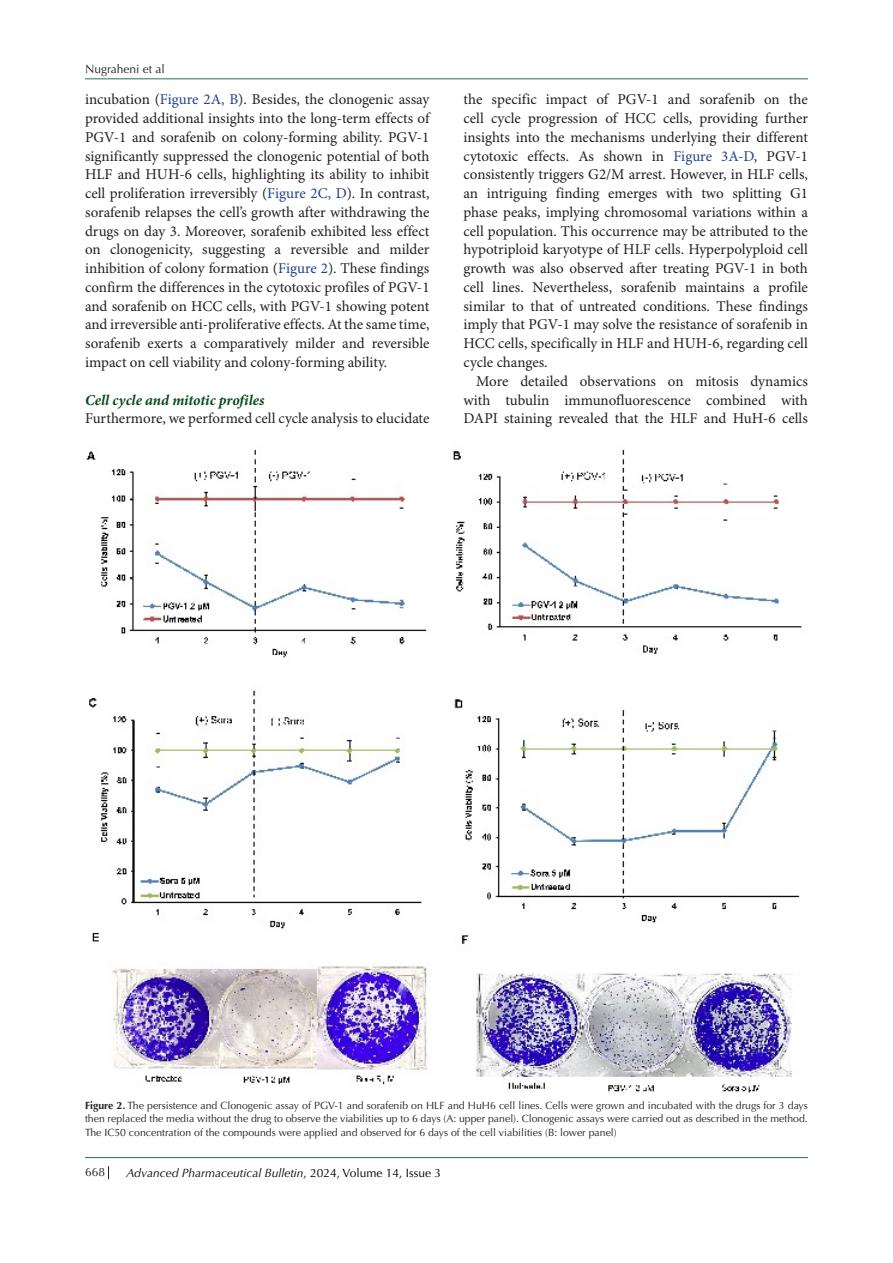
<style>
.page{position:relative;width:893px;height:1263px;background:#fff}
.page>*{position:absolute;margin:0;border:0;box-sizing:border-box;transform-origin:0 0}
.t1{font:15px/18.8px "Minion Pro";color:#231f20;text-align:justify}
.t2{font:italic 700 15px "Minion Pro";color:#054b14}
.t3{font:italic 12px "Optima LT Std";color:#000}
.t4{font:12px "Optima LT Std";color:#231f20}
.t5{font:10.5px/13.5px "Optima LT Std";color:#231f20;text-align:justify}
.s1{color:#253f8e}
.s2{font-weight:700}
.s3{font-style:normal}
</style>
<div class="page">
<svg style="left:108px;top:1166px;width:1px;height:13px"></svg>
<hr style="left:85px;top:1157px;width:723px;height:1px;background:#1e7252">
<hr style="left:85px;top:78px;width:723px;height:1px;background:#1e7252">
<img style="left:86px;top:449px;width:716px;height:643px">
<p class="t4" style="left:85px;top:62px;width:81px">Nugraheni et al</p>
<p class="t1" style="left:85px;top:91px;width:346px">incubation (<span class="s1">Figure 2A, B</span>). Besides, the clonogenic assay provided additional insights into the long-term effects of PGV-1 and sorafenib on colony-forming ability. PGV-1 significantly suppressed the clonogenic potential of both HLF and HUH-6 cells, highlighting its ability to inhibit cell proliferation irreversibly (<span class="s1">Figure 2C, D</span>). In contrast, sorafenib relapses the cell’s growth after withdrawing the drugs on day 3. Moreover, sorafenib exhibited less effect on clonogenicity, suggesting a reversible and milder inhibition of colony formation (<span class="s1">Figure 2</span>). These findings confirm the differences in the cytotoxic profiles of PGV-1 and sorafenib on HCC cells, with PGV-1 showing potent and irreversible anti-proliferative effects. At the same time, sorafenib exerts a comparatively milder and reversible impact on cell viability and colony-forming ability.</p>
<p class="t2" style="left:85px;top:389px;width:181px">Cell cycle and mitotic profiles</p>
<p class="t1" style="left:85px;top:410px;width:346px">Furthermore, we performed cell cycle analysis to elucidate</p>
<p class="t1" style="left:463px;top:91px;width:346px">the specific impact of PGV-1 and sorafenib on the cell cycle progression of HCC cells, providing further insights into the mechanisms underlying their different cytotoxic effects. As shown in <span class="s1">Figure 3A-D</span>, PGV-1 consistently triggers G2/M arrest. However, in HLF cells, an intriguing finding emerges with two splitting G1 phase peaks, implying chromosomal variations within a cell population. This occurrence may be attributed to the hypotriploid karyotype of HLF cells. Hyperpolyploid cell growth was also observed after treating PGV-1 in both cell lines. Nevertheless, sorafenib maintains a profile similar to that of untreated conditions. These findings imply that PGV-1 may solve the resistance of sorafenib in HCC cells, specifically in HLF and HUH-6, regarding cell cycle changes.</p>
<p class="t1" style="left:463px;top:372px;width:346px;text-indent:13px">More detailed observations on mitosis dynamics with tubulin immunofluorescence combined with DAPI staining revealed that the HLF and HuH-6 cells</p>
<p class="t5" style="left:85px;top:1099px;width:724px"><span class="s2">Figure 2.</span> The persistence and Clonogenic assay of PGV-1 and sorafenib on HLF and HuH6 cell lines. Cells were grown and incubated with the drugs for 3 days then replaced the media without the drug to observe the viabilities up to 6 days (A: upper panel). Clonogenic assays were carried out as described in the method.<br>The IC50 concentration of the compounds were applied and observed for 6 days of the cell viabilities (B: lower panel)</p>
<p class="t4" style="left:85px;top:1165px;width:22px">668</p>
<p class="t3" style="left:126px;top:1165px;width:316px">Advanced Pharmaceutical Bulletin<span class="s3">, 2024, Volume 14, Issue 3</span></p>
</div>
